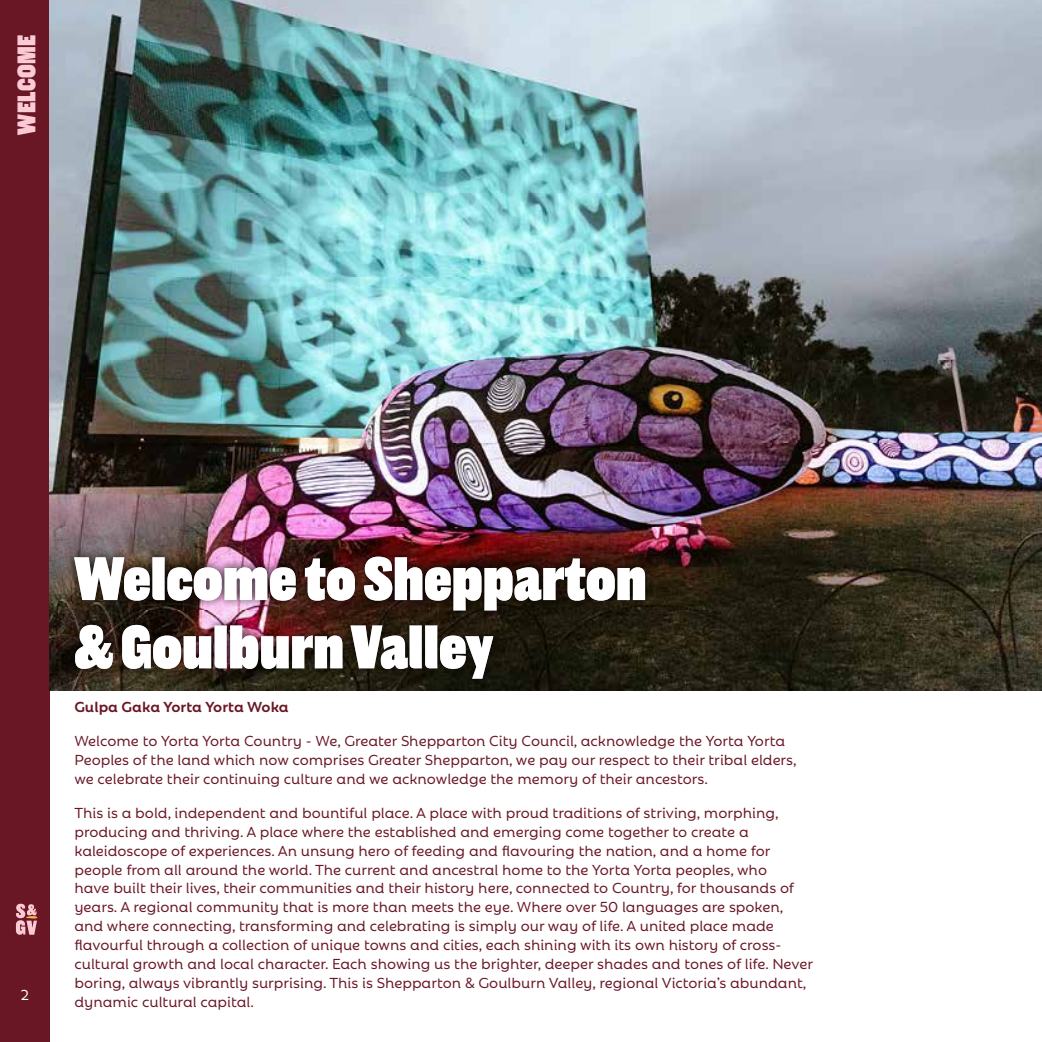
<style>
.page{position:relative;width:1042px;height:1042px;background:#fff}
.page>*{position:absolute;margin:0;border:0;box-sizing:border-box;transform-origin:0 0}
.t1{font:900 63px/68.2px "Americane Cond";color:#fff}
.t2{font:900 26.25px "Americane Cond";letter-spacing:.015em;color:#facad5}
.t3{font:500 15.75px/18.9px "Rebrand Dis";color:#6a1725}
.t4{font:700 15.75px "Rebrand Dis";color:#6a1725}
.t5{font:500 15.75px "Rebrand Dis";color:#fff}
</style>
<div class="page">
<div style="left:0;top:0;width:50px;height:1042px;background:#6a1725"></div>
<svg style="left:16px;top:904px;width:21px;height:30px"></svg>
<img style="left:50px;top:0;width:992px;height:690px">
<div style="left:65px;top:547px;width:589px;height:141px;background:#000;opacity:.75"></div>
<h2 class="t2" style="left:11px;top:135px;width:101px;rotate:-90deg">WELCOME</h2>
<p class="t5" style="left:21px;top:983px;width:10px">2</p>
<h1 class="t1" style="left:74px;top:546px;width:574px">Welcome to Shepparton &amp; Goulburn Valley</h1>
<h1 class="t1" style="left:541px;top:546px;width:24px">r</h1>
<p class="t4" style="left:74px;top:695px;width:216px">Gulpa Gaka Yorta Yorta Woka</p>
<p class="t3" style="left:74px;top:730px;width:724px">Welcome to Yorta Yorta Country - We, Greater Shepparton City Council, acknowledge the Yorta Yorta<br>Peoples of the land which now comprises Greater Shepparton, we pay our respect to their tribal elders, we celebrate their continuing culture and we acknowledge the memory of their ancestors.</p>
<p class="t3" style="left:74px;top:802px;width:740px">This is a bold, independent and bountiful place. A place with proud traditions of striving, morphing, producing and thriving. A place where the established and emerging come together to create a kaleidoscope of experiences. An unsung hero of feeding and flavouring the nation, and a home for people from all around the world. The current and ancestral home to the Yorta Yorta peoples, who<br>have built their lives, their communities and their history here, connected to Country, for thousands of years. A regional community that is more than meets the eye. Where over 50 languages are spoken, and where connecting, transforming and celebrating is simply our way of life. A united place made flavourful through a collection of unique towns and cities, each shining with its own history of cross&shy;cultural growth and local character. Each showing us the brighter, deeper shades and tones of life. Never boring, always vibrantly surprising. This is Shepparton &amp; Goulburn Valley, regional Victoria’s abundant, dynamic cultural capital.</p>
</div>
